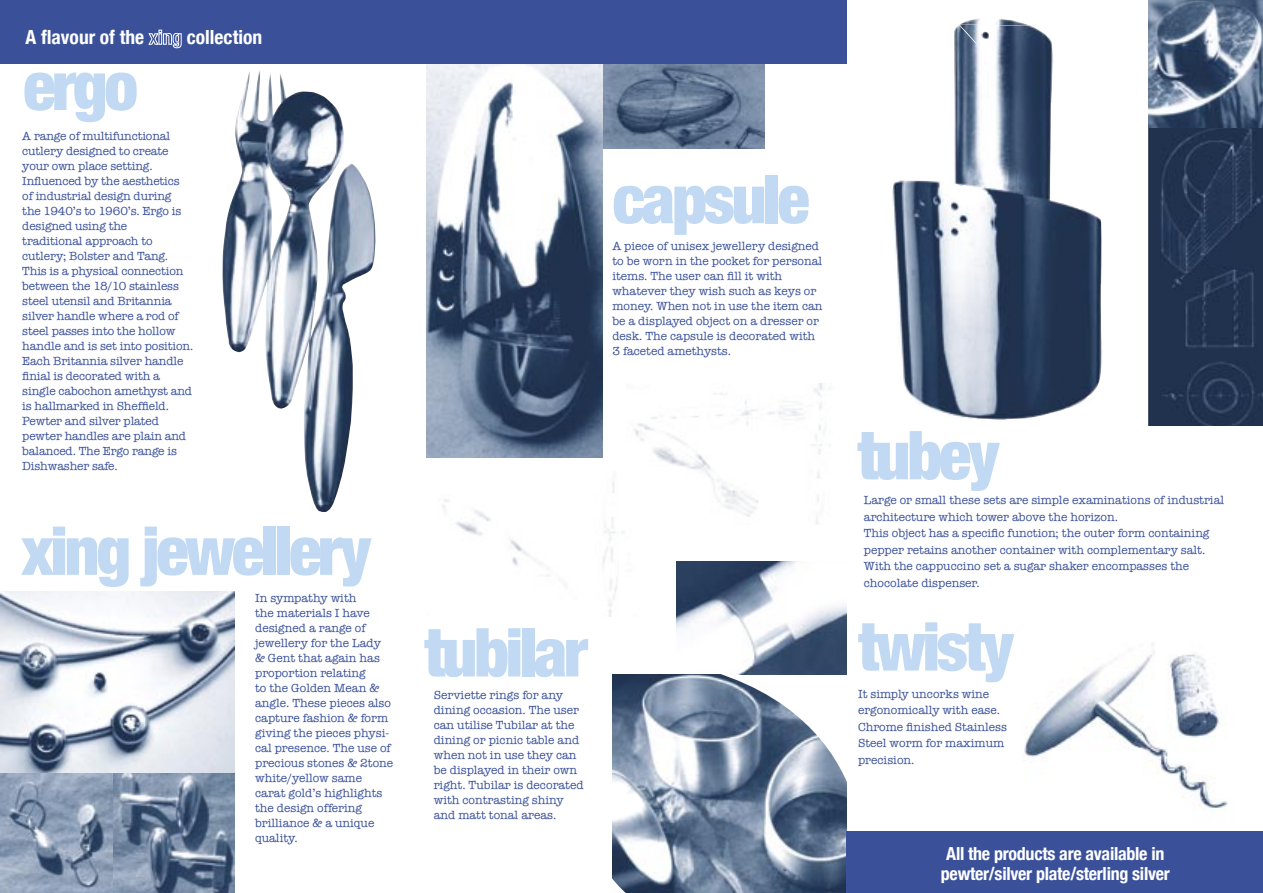
<style>
.page{position:relative;width:1263px;height:893px;background:#fff}
.page>*{position:absolute;margin:0;border:0;box-sizing:border-box;transform-origin:0 0}
.t1{font:900 condensed 67.5px "Helvetica Neue";letter-spacing:-.05em;color:#c1d9f3}
.head_foot{font:700 condensed 19.5px "Helvetica Neue";color:#fff}
.head_foot-2{font:700 condensed 18px/19.5px "Helvetica Neue";letter-spacing:-.015em;color:#fff}
.t2{font:12px/15px "American Typewriter";color:#3a519a}
</style>
<div class="page">
<img style="left:634px;top:384px;width:197px;height:141px">
<img style="left:442px;top:471px;width:194px;height:146px">
<img style="left:602px;top:63px;width:163px;height:85px">
<img style="left:426px;top:63px;width:176px;height:394px">
<img style="left:1148px;top:0;width:115px;height:425px">
<img style="left:222px;top:71px;width:153px;height:441px">
<img style="left:676px;top:561px;width:170px;height:113px">
<img style="left:892px;top:18px;width:210px;height:401px">
<div style="left:0;top:0;width:846px;height:63px;background:#3a519a"></div>
<img style="left:612px;top:674px;width:234px;height:219px">
<img style="left:1024px;top:643px;width:204px;height:166px">
<div style="left:846px;top:831px;width:417px;height:62px;background:#3a519a"></div>
<svg style="left:148px;top:30px;width:34px;height:19px"></svg>
<img style="left:0;top:772px;width:113px;height:121px">
<img style="left:113px;top:772px;width:122px;height:121px">
<img style="left:0;top:592px;width:235px;height:180px">
<p class="head_foot" style="left:26px;top:26px;width:120px">A flavour of the</p>
<p class="head_foot" style="left:187px;top:26px;width:77px">collection</p>
<p class="t1" style="left:23px;top:44px;width:116px">ergo</p>
<p class="t2" style="left:22px;top:129px;width:172px">A range of multifunctional cutlery designed to create your own place setting.<br>Influenced by the aesthetics of industrial design during<br>the 1940’s to 1960’s. Ergo is designed using the<br>traditional approach to cutlery; Bolster and Tang.<br>This is a physical connection between the 18/10 stainless steel utensil and Britannia silver handle where a rod of steel passes into the hollow handle and is set into position.<br>Each Britannia silver handle finial is decorated with a single cabochon amethyst and is hallmarked in Sheffield.<br>Pewter and silver plated pewter handles are plain and balanced. The Ergo range is<br>Dishwasher safe.</p>
<p class="t1" style="left:21px;top:509px;width:351px">xing jewellery</p>
<p class="t2" style="left:255px;top:591px;width:140px">In sympathy with<br>the materials I have designed a range of jewellery for the Lady &amp; Gent that again has proportion relating<br>to the Golden Mean &amp; angle. These pieces also capture fashion &amp; form giving the pieces physi&shy;cal presence. The use of precious stones &amp; 2tone white/yellow same carat gold’s highlights the design offering brilliance &amp; a unique quality.</p>
<p class="t1" style="left:612px;top:158px;width:199px">capsule</p>
<p class="t2" style="left:612px;top:238px;width:212px">A piece of unisex jewellery designed to be worn in the pocket for personal items. The user can fill it with whatever they wish such as keys or money. When not in use the item can be a displayed object on a dresser or desk. The capsule is decorated with<br>3 faceted amethysts.</p>
<p class="t1" style="left:857px;top:414px;width:143px">tubey</p>
<p class="t2" style="left:864px;top:492px;width:362px;line-height:16.5px">Large or small these sets are simple examinations of industrial architecture which tower above the horizon.<br>This object has a specific function; the outer form containing pepper retains another container with complementary salt.<br>With the cappuccino set a sugar shaker encompasses the chocolate dispenser.</p>
<p class="t1" style="left:424px;top:611px;width:165px">tubilar</p>
<p class="t1" style="left:858px;top:605px;width:157px">twisty</p>
<p class="t2" style="left:858px;top:686px;width:150px;line-height:16.5px">It simply uncorks wine ergonomically with ease.<br>Chrome finished Stainless<br>Steel worm for maximum precision.</p>
<p class="t2" style="left:434px;top:687px;width:151px">Serviette rings for any dining occasion. The user can utilise Tubilar at the dining or picnic table and when not in use they can be displayed in their own right. Tubilar is decorated with contrasting shiny and matt tonal areas.</p>
<p class="head_foot-2" style="left:941px;top:844px;width:230px">All the products are available in pewter/silver plate/sterling silver</p>
</div>
